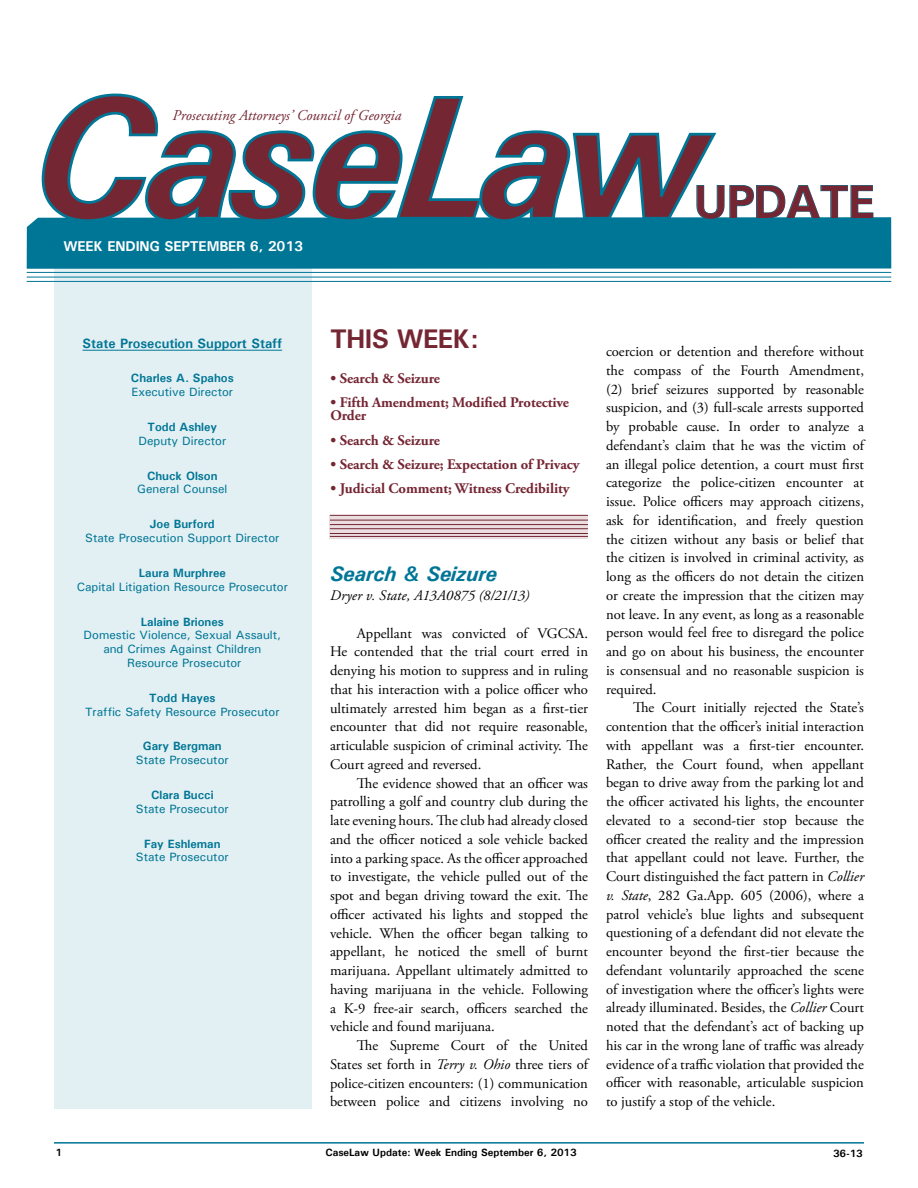
<style>
.page{position:relative;width:918px;height:1188px;background:#fff}
.page>*{position:absolute;margin:0;border:0;box-sizing:border-box;transform-origin:0 0}
.t1{font:700 47.1px "Univers";letter-spacing:-.025em;color:#752633}
.t2{font:700 27px "Univers";letter-spacing:-.025em;color:#752633}
.t3{font:italic 700 21px "Univers";color:#007696}
.t4{font:italic 15px "Adobe Garamond Pro";color:#752633}
.t5{font:14.7px/18.8px "Adobe Garamond Pro";color:#000;text-align:justify}
.t6{font:700 14.7px/13.5px "Adobe Garamond Pro";letter-spacing:-.005em;color:#752633}
.t7{font:italic 14.7px "Adobe Garamond Pro";letter-spacing:.01em;color:#000}
.t8{font:700 14.25px "Univers";letter-spacing:-.01em;color:#fff}
.t9{font:700 13.5px "Univers";color:#007696}
.t10{font:500 12px/13.8px "Univers";color:#007696;text-align:center}
.t11{font:700 12px "Univers";color:#007696}
.t12{font:700 10.5px "Univers";color:#000}
.s1{font-style:italic}
</style>
<div class="page">
<hr style="left:54px;top:1142px;width:810px;height:2px;background:#007696">
<div style="left:54px;top:228px;width:258px;height:880px;background:#e3f0f3"></div>
<hr style="left:83px;top:350px;width:199px;height:1px;background:#007696">
<div style="left:27px;top:217px;width:864px;height:52px;background:#007696"></div>
<hr style="left:27px;top:272px;width:864px;height:1px;background:#007696">
<hr style="left:27px;top:277px;width:864px;height:1px;background:#007696">
<svg style="left:330px;top:516px;width:258px;height:22px;background:#e4d5d8"></svg>
<hr style="left:330px;top:515px;width:258px;height:1px;background:#752633">
<hr style="left:330px;top:528px;width:258px;height:1px;background:#752633">
<hr style="left:330px;top:533px;width:258px;height:1px;background:#752633">
<hr style="left:330px;top:536px;width:258px;height:1px;background:#752633">
<hr style="left:330px;top:520px;width:258px;height:1px;background:#752633">
<hr style="left:330px;top:524px;width:258px;height:1px;background:#752633">
<svg style="left:719px;top:185px;width:155px;height:35px"></svg>
<hr style="left:27px;top:281px;width:864px;height:1px;background:#007696">
<svg style="left:40px;top:93px;width:679px;height:130px"></svg>
<p class="t4" style="left:172px;top:107px;width:230px">Prosecuting Attorneys’ Council of Georgia</p>
<p class="t8" style="left:63px;top:237px;width:241px">WEEK ENDING SEPTEMBER 6, 2013</p>
<h1 class="t1" style="left:694px;top:172px;width:182px">UPDATE</h1>
<p class="t9" style="left:83px;top:334px;width:201px">State Prosecution Support Staff</p>
<p class="t11" style="left:131px;top:371px;width:104px">Charles A. Spahos</p>
<p class="t10" style="left:132px;top:385px;width:103px">Executive Director</p>
<p class="t11" style="left:147px;top:419px;width:71px">Todd Ashley</p>
<p class="t10" style="left:138px;top:434px;width:89px">Deputy Director</p>
<p class="t11" style="left:147px;top:468px;width:72px">Chuck Olson</p>
<p class="t10" style="left:137px;top:482px;width:92px">General Counsel</p>
<p class="t11" style="left:150px;top:517px;width:66px">Joe Burford</p>
<p class="t10" style="left:85px;top:531px;width:196px">State Prosecution Support Director</p>
<p class="t11" style="left:139px;top:565px;width:89px">Laura Murphree</p>
<p class="t10" style="left:77px;top:579px;width:213px">Capital Litigation Resource Prosecutor</p>
<p class="t11" style="left:141px;top:614px;width:85px">Lalaine Briones</p>
<p class="t10" style="left:84px;top:628px;width:199px">Domestic Violence, Sexual Assault, and Crimes Against Children<br>Resource Prosecutor</p>
<p class="t11" style="left:149px;top:690px;width:68px">Todd Hayes</p>
<p class="t10" style="left:85px;top:704px;width:196px">Traffic Safety Resource Prosecutor</p>
<p class="t11" style="left:143px;top:739px;width:80px">Gary Bergman</p>
<p class="t10" style="left:136px;top:753px;width:94px">State Prosecutor</p>
<p class="t11" style="left:151px;top:787px;width:64px">Clara Bucci</p>
<p class="t10" style="left:136px;top:801px;width:94px">State Prosecutor</p>
<p class="t11" style="left:144px;top:836px;width:78px">Fay Eshleman</p>
<p class="t10" style="left:136px;top:850px;width:94px">State Prosecutor</p>
<h2 class="t2" style="left:330px;top:321px;width:150px">THIS WEEK:</h2>
<p class="t6" style="left:330px;top:371px;width:111px">• Search &amp; Seizure</p>
<p class="t6" style="left:330px;top:396px;width:240px">• Fifth Amendment; Modified Protective<br>Order</p>
<p class="t6" style="left:330px;top:434px;width:111px">• Search &amp; Seizure</p>
<p class="t6" style="left:330px;top:458px;width:251px">• Search &amp; Seizure; Expectation of Privacy</p>
<p class="t6" style="left:330px;top:482px;width:241px">• Judicial Comment; Witness Credibility</p>
<h3 class="t3" style="left:330px;top:561px;width:168px">Search &amp; Seizure</h3>
<p class="t7" style="left:330px;top:587px;width:201px">Dryer v. State, A13A0875 (8/21/13)</p>
<p class="t5" style="left:330px;top:624px;width:260px;text-indent:27px">Appellant was convicted of VGCSA.<br>He contended that the trial court erred in denying his motion to suppress and in ruling that his interaction with a police officer who ultimately arrested him began as a first-tier encounter that did not require reasonable, articulable suspicion of criminal activity. The Court agreed and reversed.</p>
<p class="t5" style="left:330px;top:774px;width:260px;text-indent:27px">The evidence showed that an officer was patrolling a golf and country club during the late evening hours. The club had already closed and the officer noticed a sole vehicle backed into a parking space. As the officer approached to investigate, the vehicle pulled out of the spot and began driving toward the exit. The officer activated his lights and stopped the vehicle. When the officer began talking to appellant, he noticed the smell of burnt marijuana. Appellant ultimately admitted to having marijuana in the vehicle. Following a K-9 free-air search, officers searched the vehicle and found marijuana.</p>
<p class="t5" style="left:330px;top:1037px;width:260px;text-indent:27px">The Supreme Court of the United States set forth in <span class="s1">Terry v. Ohio</span> three tiers of police-citizen encounters: (1) communication between police and citizens involving no</p>
<p class="t5" style="left:606px;top:343px;width:260px">coercion or detention and therefore without the compass of the Fourth Amendment, (2) brief seizures supported by reasonable suspicion, and (3) full-scale arrests supported by probable cause. In order to analyze a defendant’s claim that he was the victim of an illegal police detention, a court must first categorize the police-citizen encounter at issue. Police officers may approach citizens, ask for identification, and freely question the citizen without any basis or belief that the citizen is involved in criminal activity, as long as the officers do not detain the citizen or create the impression that the citizen may not leave. In any event, as long as a reasonable person would feel free to disregard the police and go on about his business, the encounter is consensual and no reasonable suspicion is required.</p>
<p class="t5" style="left:606px;top:699px;width:260px;text-indent:27px">The Court initially rejected the State’s contention that the officer’s initial interaction with appellant was a first-tier encounter.<br>Rather, the Court found, when appellant began to drive away from the parking lot and the officer activated his lights, the encounter elevated to a second-tier stop because the officer created the reality and the impression that appellant could not leave. Further, the Court distinguished the fact pattern in <span class="s1">Collier v. State</span>, 282 Ga.App. 605 (2006), where a patrol vehicle’s blue lights and subsequent questioning of a defendant did not elevate the encounter beyond the first-tier because the defendant voluntarily approached the scene of investigation where the officer’s lights were already illuminated. Besides, the <span class="s1">Collier</span> Court noted that the defendant’s act of backing up his car in the wrong lane of traffic was already evidence of a traffic violation that provided the officer with reasonable, articulable suspicion to justify a stop of the vehicle.</p>
<p class="t12" style="left:56px;top:1146px;width:8px">1</p>
<p class="t12" style="left:326px;top:1146px;width:253px">CaseLaw Update: Week Ending September 6, 2013</p>
<p class="t12" style="left:833px;top:1147px;width:31px">36-13</p>
</div>
